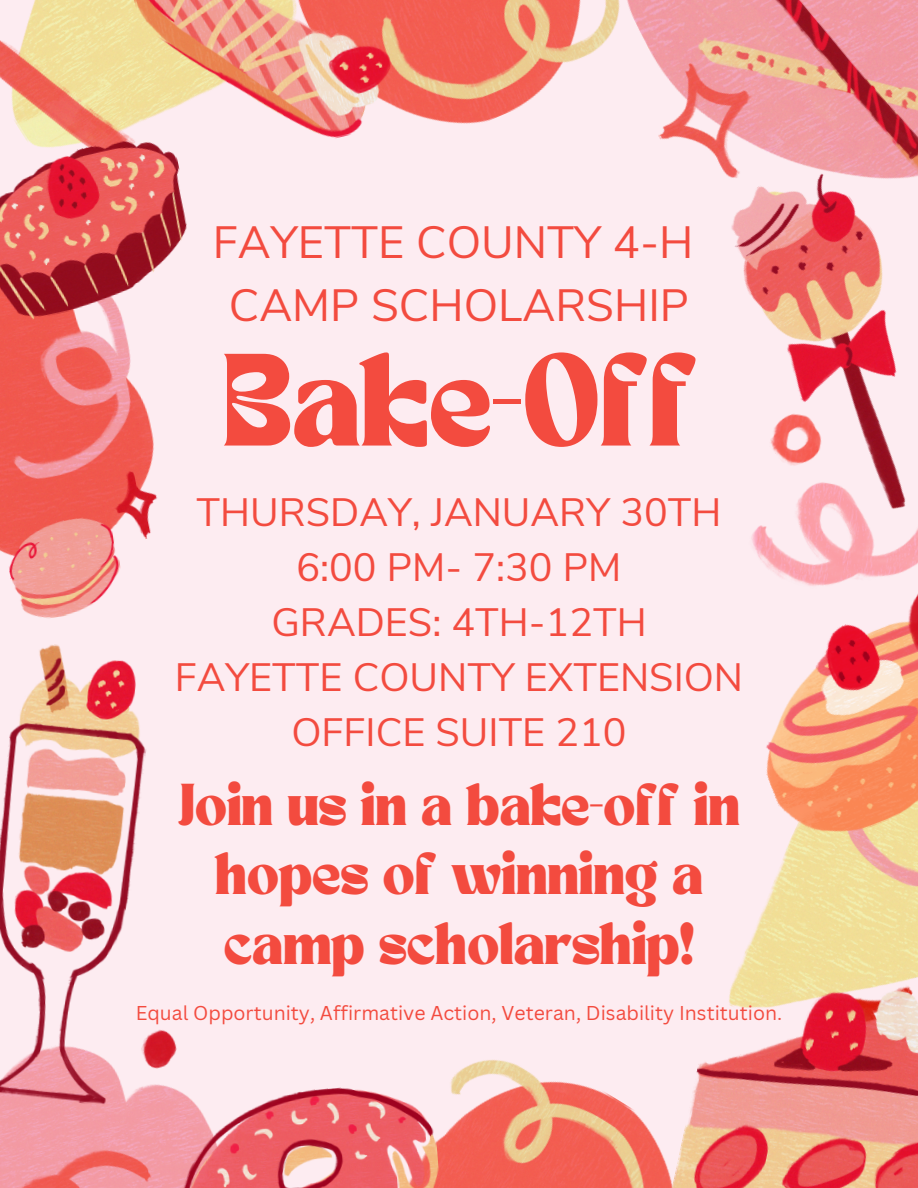
<style>
.page{position:relative;width:918px;height:1188px;background:#fdecf1}
.page>*{position:absolute;margin:0;border:0;box-sizing:border-box;transform-origin:0 0}
.t1{font:91.65px "TANNIMBUS";color:#f34b3f}
.t2{font:45.15px/62.4px "Nunito Sans";color:#f34b3f;text-align:center}
.t3{font:41.25px/69.8px "TANNIMBUS";color:#f34b3f;text-align:center}
.t4{font:39.45px/55.1px "Nunito Sans";color:#f34b3f;text-align:center}
.t5{font:19.5px "Canva Sans";color:#f34b3f}
</style>
<div class="page">
<img style="left:0;top:1029px;width:177px;height:159px">
<img style="left:0;top:328px;width:157px;height:224px">
<img style="left:0;top:0;width:126px;height:129px">
<img style="left:643px;top:0;width:35px;height:140px">
<img style="left:0;top:644px;width:156px;height:462px">
<img style="left:678px;top:0;width:240px;height:147px">
<img style="left:706px;top:147px;width:212px;height:259px">
<img style="left:447px;top:1059px;width:209px;height:129px">
<img style="left:172px;top:1081px;width:275px;height:107px">
<img style="left:745px;top:855px;width:173px;height:97px">
<img style="left:656px;top:952px;width:262px;height:236px">
<img style="left:3px;top:513px;width:123px;height:105px">
<img style="left:766px;top:671px;width:152px;height:184px">
<img style="left:751px;top:406px;width:167px;height:265px">
<img style="left:405px;top:0;width:238px;height:124px">
<img style="left:126px;top:0;width:279px;height:139px">
<img style="left:0;top:129px;width:204px;height:199px">
<p class="t2" style="left:213px;top:212px;width:482px">FAYETTE COUNTY 4-H<br>CAMP SCHOLARSHIP</p>
<p class="t1" style="left:223px;top:348px;width:476px">Bake-Off</p>
<p class="t4" style="left:175px;top:485px;width:570px">THURSDAY, JANUARY 30TH<br>6:00 PM- 7:30 PM<br>GRADES: 4TH-12TH<br>FAYETTE COUNTY EXTENSION<br>OFFICE SUITE 210</p>
<p class="t3" style="left:178px;top:774px;width:563px">Join us in a bake-off in hopes of winning a camp scholarship!</p>
<p class="t5" style="left:136px;top:1000px;width:648px">Equal Opportunity, Affirmative Action, Veteran, Disability Institution.</p>
</div>
